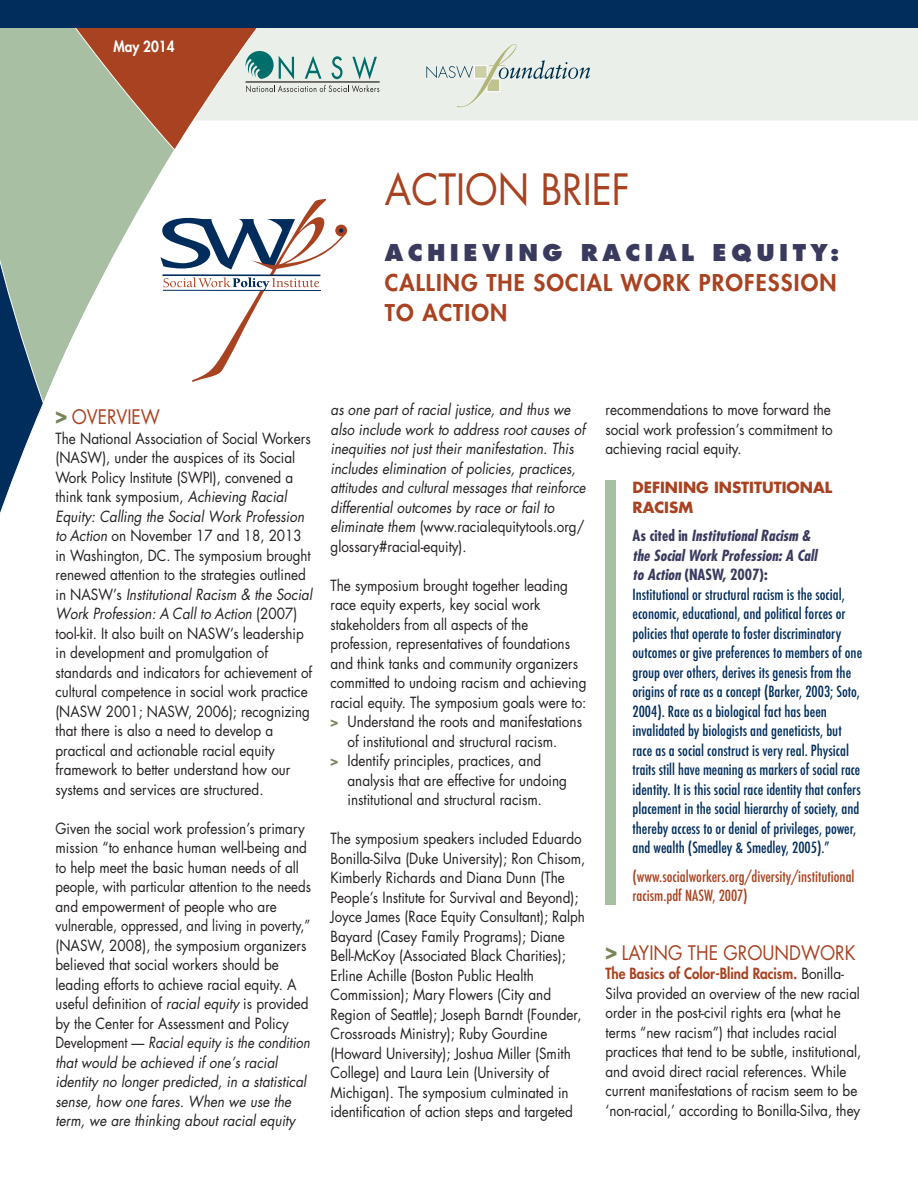
<style>
.page{position:relative;width:918px;height:1188px;background:#fff}
.page>*{position:absolute;margin:0;border:0;box-sizing:border-box;transform-origin:0 0}
.t1{font:42px "Futura";color:#a94220;scale:.9 1}
.t2{font:800 22.5px/30px "Futura";letter-spacing:.05em;color:#a94220}
.t3{font:800 22.5px "Futura";letter-spacing:.2em;color:#3a3a5f}
.t4{font:19.5px "Futura";color:#a94220;scale:.9 1}
.t5{font:15px/19.5px "Futura";color:#231f20;scale:.9 1}
.t6{font:500 condensed 15px/19.5px "Futura";color:#002d5c}
.t7{font:italic 15px/19.5px "Futura";letter-spacing:.005em;color:#231f20;scale:.9 1}
.t8{font:15px "Futura";color:#231f20;scale:.87 1}
.t9{font:500 condensed 15px/19.5px "Futura";color:#a94220}
.t10{font:700 15px/19.5px "Futura";color:#a94220}
.t11{font:800 15px "Futura";color:#fff;scale:.9 1}
.s1{font-weight:800;font-size:25.5px;color:#78855b}
.s2{font-style:italic}
.s3{font-style:normal}
.s4{font-weight:800;color:#78855b}
.s5{font-weight:700;color:#3a3a5f}
.s6{font-weight:700;font-style:italic;color:#3a3a5f}
.s7{font-weight:800;color:#a94220}
</style>
<div class="page">
<div style="left:379px;top:28px;width:539px;height:92px;background:#eaf0e9"></div>
<hr style="left:246px;top:81px;width:134px;height:2px;background:#231f20">
<svg style="left:426px;top:44px;width:164px;height:63px;background:#dde4dd"></svg>
<svg style="left:0;top:28px;width:379px;height:486px"></svg>
<hr style="left:163px;top:290px;width:158px;height:1px;background:#002d5c">
<hr style="left:163px;top:274px;width:157px;height:2px;background:#002d5c">
<div style="left:0;top:0;width:918px;height:28px;background:#002d5c"></div>
<div style="left:606px;top:480px;width:10px;height:424px;background:#a9bfa3"></div>
<p class="t11" style="left:113px;top:39px;width:69px">May 2014</p>
<h1 class="t1" style="left:385px;top:170px;width:274px">ACTION BRIEF</h1>
<h2 class="t3" style="left:385px;top:243px;width:456px">ACHIEVING RACIAL EQUITY:</h2>
<h2 class="t2" style="left:385px;top:270px;width:453px">CALLING THE SOCIAL WORK PROFESSION<br>TO ACTION</h2>
<h3 class="t4" style="left:55px;top:408px;width:118px"><span class="s1">&gt;</span> OVERVIEW</h3>
<p class="t5" style="left:55px;top:430px;width:287px">The National Association of Social Workers (NASW), under the auspices of its Social Work Policy Institute (SWPI), convened a think tank symposium, <span class="s2">Achieving Racial Equity: Calling the Social Work Profession to Action</span> on November 17 and 18, 2013 in Washington, DC. The symposium brought renewed attention to the strategies outlined in NASW’s <span class="s2">Institutional Racism &amp; the Social Work Profession: A Call to Action</span> (2007) tool-kit. It also built on NASW’s leadership in development and promulgation of standards and indicators for achievement of cultural competence in social work practice (NASW 2001; NASW, 2006); recognizing that there is also a need to develop a practical and actionable racial equity framework to better understand how our systems and services are structured.</p>
<p class="t5" style="left:55px;top:820px;width:285px">Given the social work profession’s primary mission “to enhance human well-being and to help meet the basic human needs of all people, with particular attention to the needs and empowerment of people who are vulnerable, oppressed, and living in poverty,” (NASW, 2008), the symposium organizers believed that social workers should be leading efforts to achieve racial equity. A useful definition of <span class="s2">racial equity</span> is provided by the Center for Assessment and Policy Development — <span class="s2">Racial equity is the condition that would be achieved if one’s racial identity no longer predicted, in a statistical sense, how one fares. When we use the term, we are thinking about racial equity</span></p>
<p class="t7" style="left:331px;top:401px;width:285px">as one part of racial justice, and thus we also include work to address root causes of inequities not just their manifestation. This includes elimination of policies, practices, attitudes and cultural messages that reinforce differential outcomes by race or fail to eliminate them <span class="s3">(www.racialequitytools.org/ glossary#racial-equity).</span></p>
<p class="t5" style="left:331px;top:577px;width:265px">The symposium brought together leading</p>
<p class="t5" style="left:331px;top:596px;width:235px">race equity experts, key social work</p>
<p class="t8" style="left:331px;top:617px;width:229px">stakeholders from all aspects of the</p>
<p class="t8" style="left:331px;top:637px;width:277px">profession, representatives of foundations</p>
<p class="t5" style="left:331px;top:655px;width:277px">and think tanks and community organizers</p>
<p class="t5" style="left:331px;top:674px;width:286px">committed to undoing racism and achieving</p>
<p class="t5" style="left:331px;top:694px;width:286px">racial equity. The symposium goals were to:</p>
<p class="t5" style="left:331px;top:713px;width:281px"><span class="s4">&gt;</span> Understand the roots and manifestations</p>
<p class="t5" style="left:348px;top:733px;width:235px">of institutional and structural racism.</p>
<p class="t5" style="left:331px;top:752px;width:236px"><span class="s4">&gt;</span> Identify principles, practices, and</p>
<p class="t5" style="left:348px;top:772px;width:245px">analysis that are effective for undoing</p>
<p class="t5" style="left:348px;top:791px;width:218px">institutional and structural racism.</p>
<p class="t5" style="left:330px;top:830px;width:285px">The symposium speakers included Eduardo Bonilla-Silva (Duke University); Ron Chisom, Kimberly Richards and Diana Dunn (The People’s Institute for Survival and Beyond); Joyce James (Race Equity Consultant); Ralph Bayard (Casey Family Programs); Diane Bell-McKoy (Associated Black Charities); Erline Achille (Boston Public Health Commission); Mary Flowers (City and Region of Seattle); Joseph Barndt (Founder, Crossroads Ministry); Ruby Gourdine (Howard University); Joshua Miller (Smith College) and Laura Lein (University of Michigan). The symposium culminated in identification of action steps and targeted</p>
<p class="t5" style="left:606px;top:401px;width:254px">recommendations to move forward the social work profession’s commitment to achieving racial equity.</p>
<p class="t10" style="left:632px;top:479px;width:201px">DEFINING INSTITUTIONAL<br>RACISM</p>
<p class="t6" style="left:632px;top:526px;width:231px"><span class="s5">As cited in</span> <span class="s6">Institutional Racism &amp;<br>the Social Work Profession: A Call<br>to Action</span> <span class="s5">(NASW, 2007):<br></span>Institutional or structural racism is the social, economic, educational, and political forces or policies that operate to foster discriminatory outcomes or give preferences to members of one group over others, derives its genesis from the origins of race as a concept (Barker, 2003; Soto, 2004). Race as a biological fact has been invalidated by biologists and geneticists, but race as a social construct is very real. Physical traits still have meaning as markers of social race identity. It is this social race identity that confers placement in the social hierarchy of society, and thereby access to or denial of privileges, power, and wealth (Smedley &amp; Smedley, 2005).”</p>
<p class="t9" style="left:632px;top:867px;width:224px">(www.socialworkers.org/diversity/institutional racism.pdf NASW, 2007)</p>
<h3 class="t4" style="left:605px;top:943px;width:279px"><span class="s1">&gt;</span> LAYING THE GROUNDWORK</h3>
<p class="t5" style="left:606px;top:965px;width:286px"><span class="s7">The Basics of Color-Blind Racism.</span> Bonilla-Silva provided an overview of the new racial order in the post-civil rights era (what he terms “new racism”) that includes racial practices that tend to be subtle, institutional, and avoid direct racial references. While current manifestations of racism seem to be ‘non-racial,’ according to Bonilla-Silva, they</p>
</div>
